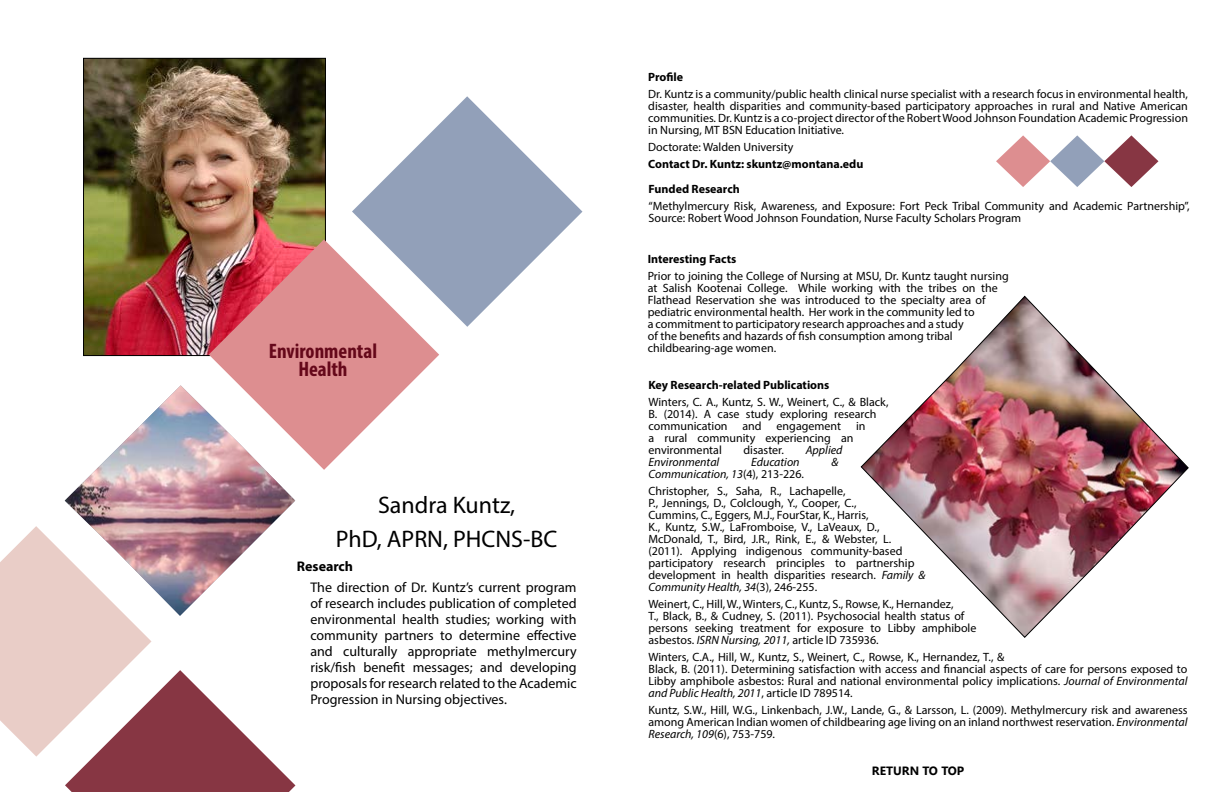
<style>
.page{position:relative;width:1224px;height:792px;background:#fff}
.page>*{position:absolute;margin:0;border:0;box-sizing:border-box;transform-origin:0 0}
.t1{font:24px/33.8px "Myriad Pro";color:#000;text-align:center}
.t2{font:700 condensed 21px/18px "Myriad Pro";color:#65081a;text-align:center}
.t3{font:14px/16px "Myriad Pro";color:#000;text-align:justify}
.t4{font:700 14px "Myriad Pro";color:#000}
.t5{font:12px/12px "Myriad Pro";color:#000}
.t6{font:700 12px/25.1px "Myriad Pro";color:#000}
.t7{font:italic 12px "Myriad Pro";color:#000}
.t8{font:700 12px "Nirmala UI";color:#000}
.s1{font-style:italic}
</style>
<div class="page">
<img style="left:85px;top:60px;width:239px;height:294px">
<div style="left:83px;top:58px;width:243px;height:298px;border:1px solid #000"></div>
<img style="left:860px;top:295px;width:329px;height:343px">
<svg style="left:352px;top:96px;width:230px;height:231px;fill:#92a0b9"></svg>
<svg style="left:0;top:526px;width:295px;height:266px"></svg>
<img style="left:65px;top:385px;width:230px;height:231px">
<svg style="left:209px;top:239px;width:230px;height:231px;fill:#dd8e90"></svg>
<svg style="left:996px;top:135px;width:162px;height:52px"></svg>
<h2 class="t2" style="left:269px;top:342px;width:110px">Environmental<br>Health</h2>
<h1 class="t1" style="left:336px;top:488px;width:223px">Sandra Kuntz,<br>PhD, APRN, PHCNS-BC</h1>
<p class="t4" style="left:297px;top:557px;width:58px">Research</p>
<p class="t3" style="left:310px;top:579px;width:268px">The direction of Dr. Kuntz’s current program of research includes publication of completed environmental health studies; working with community partners to determine effective and culturally appropriate methylmercury risk/fish benefit messages; and developing proposals for research related to the Academic Progression in Nursing objectives.</p>
<p class="t6" style="left:648px;top:64px;width:36px">Profile</p>
<p class="t5" style="left:648px;top:88px;width:541px;text-align:justify">Dr. Kuntz is a community/public health clinical nurse specialist with a research focus in environmental health, disaster, health disparities and community-based participatory approaches in rural and Native American communities. Dr. Kuntz is a co-project director of the Robert Wood Johnson Foundation Academic Progression in Nursing, MT BSN Education Initiative.</p>
<p class="t5" style="left:648px;top:141px;width:147px">Doctorate: Walden University</p>
<p class="t6" style="left:648px;top:151px;width:217px">Contact Dr. Kuntz: skuntz@montana.edu<br>Funded Research</p>
<p class="t5" style="left:649px;top:200px;width:543px">“Methylmercury Risk, Awareness, and Exposure: Fort Peck Tribal Community and Academic Partnership”,<br>Source: Robert Wood Johnson Foundation, Nurse Faculty Scholars Program</p>
<p class="t6" style="left:648px;top:246px;width:90px">Interesting Facts</p>
<p class="t5" style="left:648px;top:270px;width:362px">Prior to joining the College of Nursing at MSU, Dr. Kuntz taught nursing at Salish Kootenai College. While working with the tribes on the Flathead Reservation she was introduced to the specialty area of pediatric environmental health. Her work in the community led to<br>a commitment to participatory research approaches and a study<br>of the benefits and hazards of fish consumption among tribal childbearing-age women.</p>
<p class="t6" style="left:649px;top:372px;width:182px">Key Research-related Publications</p>
<p class="t5" style="left:649px;top:396px;width:242px">Winters, C. A., Kuntz, S. W., Weinert, C., &amp; Black, B. (2014). A case study exploring research communication and engagement in<br>a rural community experiencing an environmental</p>
<p class="t5" style="left:744px;top:444px;width:42px">disaster.</p>
<p class="t7" style="left:806px;top:443px;width:38px">Applied</p>
<p class="t7" style="left:649px;top:455px;width:72px">Environmental</p>
<p class="t7" style="left:751px;top:455px;width:50px">Education</p>
<p class="t7" style="left:831px;top:455px;width:9px">&amp;</p>
<p class="t5" style="left:649px;top:465px;width:199px;line-height:17px"><span class="s1">Communication, 13</span>(4), 213-226.<br>Christopher, S., Saha, R., Lachapelle,</p>
<p class="t5" style="left:649px;top:497px;width:279px">P., Jennings, D., Colclough, Y., Cooper, C.,<br>Cummins, C., Eggers, M.J., FourStar, K., Harris,<br>K., Kuntz, S.W., LaFromboise, V., LaVeaux, D., McDonald, T., Bird, J.R., Rink, E., &amp; Webster, L. (2011). Applying indigenous community-based participatory research principles to partnership development in health disparities research. <span class="s1">Family &amp; Community Health, 34</span>(3), 246-255.</p>
<p class="t5" style="left:649px;top:598px;width:330px">Weinert, C., Hill, W., Winters, C., Kuntz, S., Rowse, K., Hernandez,<br>T., Black, B., &amp; Cudney, S. (2011). Psychosocial health status of persons seeking treatment for exposure to Libby amphibole asbestos. <span class="s1">ISRN Nursing, 2011,</span> article ID 735936.</p>
<p class="t5" style="left:649px;top:651px;width:540px">Winters, C.A., Hill, W., Kuntz, S., Weinert, C., Rowse, K., Hernandez, T., &amp;<br>Black, B. (2011). Determining satisfaction with access and financial aspects of care for persons exposed to Libby amphibole asbestos: Rural and national environmental policy implications. <span class="s1">Journal of Environmental and Public Health, 2011</span>, article ID 789514.</p>
<p class="t5" style="left:649px;top:704px;width:541px;text-align:justify">Kuntz, S.W., Hill, W.G., Linkenbach, J.W., Lande, G., &amp; Larsson, L. (2009). Methylmercury risk and awareness among American Indian women of childbearing age living on an inland northwest reservation. <span class="s1">Environmental Research, 109</span>(6), 753-759.</p>
<p class="t8" style="left:872px;top:761px;width:94px">RETURN TO TOP</p>
</div>
